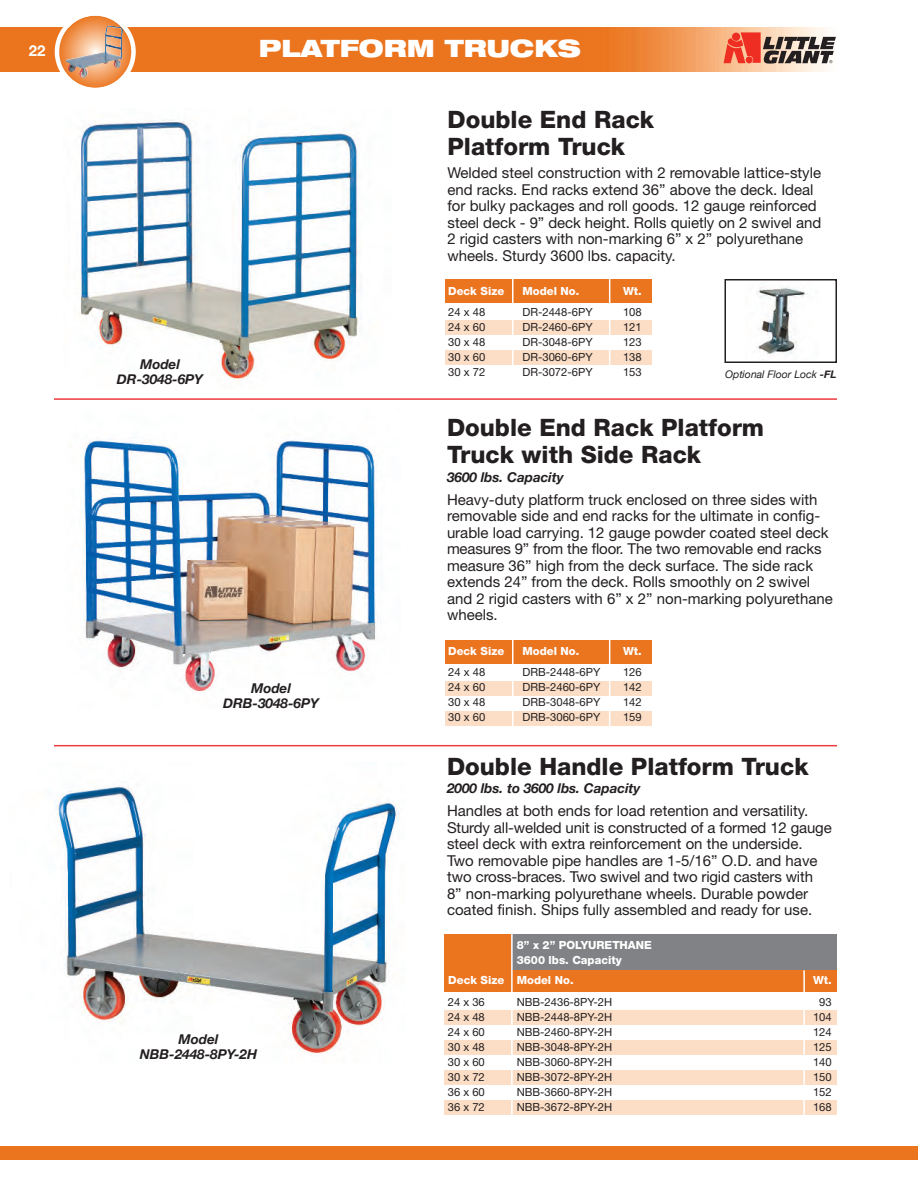
<style>
.page{position:relative;width:918px;height:1188px;background:#fff}
.page>*{position:absolute;margin:0;border:0;box-sizing:border-box;transform-origin:0 0}
.t1{font:800 24px/27px "Helvetica Neue";color:#231f20}
.t2{font:900 expanded 24px "Helvetica Neue";color:#fff}
.t3{font:15px/16.5px "Helvetica Neue";color:#231f20}
.t4{font:700 15px "Helvetica Neue";color:#fff}
.t5{font:italic 700 13.5px/15px "Helvetica Neue";color:#231f20;text-align:center}
.t6{font:11.25px "Helvetica Neue";color:#231f20}
.t7{font:800 11.25px/15px "Helvetica Neue";color:#fff}
.t8{font:italic 10.5px "Helvetica Neue";color:#231f20}
.s1{font-weight:700}
</style>
<div class="page">
<img style="left:0;top:27px;width:828px;height:45px">
<svg style="left:724px;top:32px;width:112px;height:32px;background:#b17669"></svg>
<svg style="left:55px;top:15px;width:81px;height:73px"></svg>
<img style="left:66px;top:26px;width:57px;height:52px">
<div style="left:0;top:1146px;width:918px;height:14px;background:#eb741f"></div>
<hr style="left:54px;top:745px;width:783px;height:1px;background:#ee3a41">
<img style="left:55px;top:782px;width:344px;height:272px">
<div style="left:445px;top:935px;width:392px;height:57px;background:#eb741f"></div>
<div style="left:445px;top:1010px;width:392px;height:15px;background:#fcdec6"></div>
<div style="left:445px;top:1040px;width:392px;height:15px;background:#fcdec6"></div>
<div style="left:445px;top:1070px;width:392px;height:15px;background:#fcdec6"></div>
<div style="left:445px;top:1100px;width:392px;height:15px;background:#fcdec6"></div>
<div style="left:512px;top:935px;width:325px;height:35px;background:#808285"></div>
<hr style="left:511px;top:934px;width:2px;height:182px;background:#fff">
<img style="left:79px;top:120px;width:282px;height:263px">
<img style="left:83px;top:439px;width:294px;height:252px">
<div style="left:445px;top:279px;width:207px;height:24px;background:#eb741f"></div>
<div style="left:445px;top:320px;width:207px;height:15px;background:#fcdec6"></div>
<div style="left:445px;top:350px;width:207px;height:15px;background:#fcdec6"></div>
<hr style="left:512px;top:277px;width:2px;height:103px;background:#fff">
<hr style="left:609px;top:278px;width:1px;height:102px;background:#fff">
<div style="left:445px;top:640px;width:207px;height:24px;background:#eb741f"></div>
<div style="left:445px;top:681px;width:207px;height:15px;background:#fcdec6"></div>
<div style="left:445px;top:711px;width:207px;height:15px;background:#fcdec6"></div>
<hr style="left:512px;top:638px;width:2px;height:92px;background:#fff">
<hr style="left:609px;top:638px;width:1px;height:92px;background:#fff">
<img style="left:757px;top:286px;width:51px;height:70px">
<div style="left:724px;top:279px;width:113px;height:84px;border:2px solid #231f20"></div>
<hr style="left:54px;top:398px;width:783px;height:2px;background:#ee3a41">
<hr style="left:803px;top:970px;width:2px;height:146px;background:#fff">
<p class="t4" style="left:29px;top:42px;width:18px">22</p>
<h1 class="t2" style="left:259px;top:40px;width:324px">PLATFORM TRUCKS</h1>
<p class="t5" style="left:117px;top:356px;width:88px">Model<br>DR-3048-6PY</p>
<p class="t5" style="left:223px;top:681px;width:97px">Model<br>DRB-3048-6PY</p>
<p class="t5" style="left:140px;top:1032px;width:119px">Model<br>NBB-2448-8PY-2H</p>
<h1 class="t1" style="left:448px;top:108px;width:208px">Double End Rack<br>Platform Truck</h1>
<p class="t3" style="left:448px;top:166px;width:375px">Welded steel construction with 2 removable lattice-style end racks. End racks extend 36” above the deck. Ideal for bulky packages and roll goods. 12 gauge reinforced steel deck - 9” deck height. Rolls quietly on 2 swivel and 2 rigid casters with non-marking 6” x 2” polyurethane wheels. Sturdy 3600 lbs. capacity.</p>
<p class="t7" style="left:448px;top:285px;width:58px">Deck Size</p>
<p class="t7" style="left:523px;top:285px;width:58px">Model No.</p>
<p class="t7" style="left:623px;top:285px;width:20px">Wt.</p>
<p class="t6" style="left:448px;top:308px;width:39px">24 x 48</p>
<p class="t6" style="left:523px;top:308px;width:72px">DR-2448-6PY</p>
<p class="t6" style="left:623px;top:308px;width:20px">108</p>
<p class="t6" style="left:448px;top:323px;width:39px">24 x 60</p>
<p class="t6" style="left:523px;top:323px;width:72px">DR-2460-6PY</p>
<p class="t6" style="left:623px;top:323px;width:20px">121</p>
<p class="t6" style="left:448px;top:338px;width:39px">30 x 48</p>
<p class="t6" style="left:523px;top:338px;width:72px">DR-3048-6PY</p>
<p class="t6" style="left:623px;top:338px;width:20px">123</p>
<p class="t6" style="left:448px;top:353px;width:39px">30 x 60</p>
<p class="t6" style="left:523px;top:353px;width:72px">DR-3060-6PY</p>
<p class="t6" style="left:623px;top:353px;width:20px">138</p>
<p class="t6" style="left:448px;top:368px;width:39px">30 x 72</p>
<p class="t6" style="left:523px;top:368px;width:72px">DR-3072-6PY</p>
<p class="t6" style="left:623px;top:368px;width:20px">153</p>
<p class="t8" style="left:725px;top:368px;width:113px">Optional Floor Lock <span class="s1">-FL</span></p>
<h1 class="t1" style="left:447px;top:416px;width:319px">Double End Rack Platform<br>Truck with Side Rack</h1>
<p class="t5" style="left:447px;top:469px;width:118px">3600 lbs. Capacity</p>
<p class="t3" style="left:447px;top:493px;width:387px">Heavy-duty platform truck enclosed on three sides with removable side and end racks for the ultimate in config&shy;urable load carrying. 12 gauge powder coated steel deck measures 9” from the floor. The two removable end racks measure 36” high from the deck surface. The side rack extends 24” from the deck. Rolls smoothly on 2 swivel and 2 rigid casters with 6” x 2” non-marking polyurethane wheels.</p>
<p class="t7" style="left:448px;top:645px;width:58px">Deck Size</p>
<p class="t7" style="left:523px;top:645px;width:58px">Model No.</p>
<p class="t7" style="left:623px;top:645px;width:20px">Wt.</p>
<p class="t6" style="left:448px;top:668px;width:39px">24 x 48</p>
<p class="t6" style="left:523px;top:668px;width:79px">DRB-2448-6PY</p>
<p class="t6" style="left:623px;top:668px;width:20px">126</p>
<p class="t6" style="left:448px;top:683px;width:39px">24 x 60</p>
<p class="t6" style="left:523px;top:683px;width:79px">DRB-2460-6PY</p>
<p class="t6" style="left:623px;top:683px;width:20px">142</p>
<p class="t6" style="left:448px;top:698px;width:39px">30 x 48</p>
<p class="t6" style="left:523px;top:698px;width:79px">DRB-3048-6PY</p>
<p class="t6" style="left:623px;top:698px;width:20px">142</p>
<p class="t6" style="left:448px;top:713px;width:39px">30 x 60</p>
<p class="t6" style="left:523px;top:713px;width:79px">DRB-3060-6PY</p>
<p class="t6" style="left:623px;top:713px;width:20px">159</p>
<h1 class="t1" style="left:447px;top:755px;width:363px">Double Handle Platform Truck</h1>
<p class="t5" style="left:447px;top:781px;width:195px">2000 lbs. to 3600 lbs. Capacity</p>
<p class="t3" style="left:447px;top:804px;width:386px">Handles at both ends for load retention and versatility.<br>Sturdy all-welded unit is constructed of a formed 12 gauge steel deck with extra reinforcement on the underside.<br>Two removable pipe handles are 1-5/16” O.D. and have two cross-braces. Two swivel and two rigid casters with<br>8” non-marking polyurethane wheels. Durable powder coated finish. Ships fully assembled and ready for use.</p>
<p class="t7" style="left:517px;top:938px;width:137px">8” x 2” POLYURETHANE<br>3600 lbs. Capacity</p>
<p class="t7" style="left:448px;top:974px;width:127px">Deck Size Model No.</p>
<p class="t7" style="left:813px;top:974px;width:20px">Wt.</p>
<p class="t6" style="left:448px;top:998px;width:39px">24 x 36</p>
<p class="t6" style="left:517px;top:998px;width:97px">NBB-2436-8PY-2H</p>
<p class="t6" style="left:819px;top:998px;width:14px">93</p>
<p class="t6" style="left:448px;top:1013px;width:39px">24 x 48</p>
<p class="t6" style="left:517px;top:1013px;width:97px">NBB-2448-8PY-2H</p>
<p class="t6" style="left:813px;top:1013px;width:20px">104</p>
<p class="t6" style="left:448px;top:1028px;width:39px">24 x 60</p>
<p class="t6" style="left:517px;top:1028px;width:97px">NBB-2460-8PY-2H</p>
<p class="t6" style="left:813px;top:1028px;width:20px">124</p>
<p class="t6" style="left:448px;top:1043px;width:39px">30 x 48</p>
<p class="t6" style="left:517px;top:1043px;width:97px">NBB-3048-8PY-2H</p>
<p class="t6" style="left:813px;top:1043px;width:20px">125</p>
<p class="t6" style="left:448px;top:1058px;width:39px">30 x 60</p>
<p class="t6" style="left:517px;top:1058px;width:97px">NBB-3060-8PY-2H</p>
<p class="t6" style="left:813px;top:1058px;width:20px">140</p>
<p class="t6" style="left:448px;top:1073px;width:39px">30 x 72</p>
<p class="t6" style="left:517px;top:1073px;width:97px">NBB-3072-8PY-2H</p>
<p class="t6" style="left:813px;top:1073px;width:20px">150</p>
<p class="t6" style="left:448px;top:1088px;width:39px">36 x 60</p>
<p class="t6" style="left:517px;top:1088px;width:97px">NBB-3660-8PY-2H</p>
<p class="t6" style="left:813px;top:1088px;width:20px">152</p>
<p class="t6" style="left:448px;top:1103px;width:39px">36 x 72</p>
<p class="t6" style="left:517px;top:1103px;width:97px">NBB-3672-8PY-2H</p>
<p class="t6" style="left:813px;top:1103px;width:20px">168</p>
</div>
